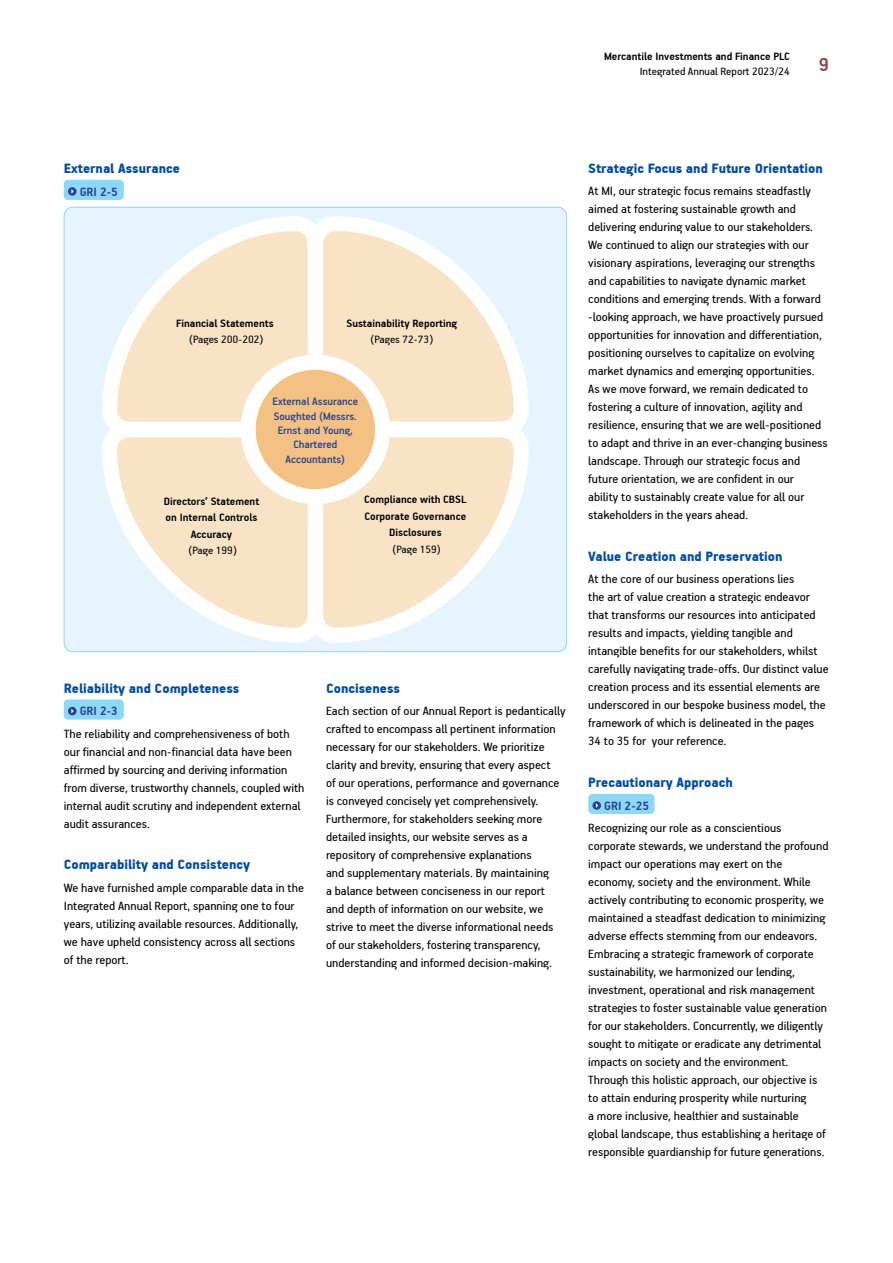
<style>
.page{position:relative;width:893px;height:1263px;background:#fff}
.page>*{position:absolute;margin:0;border:0;box-sizing:border-box;transform-origin:0 0}
.t1{font:700 21px "PF Handbook Pro";color:#8f4b55}
.t2{font:900 15px "PF Handbook Pro";color:#034da1}
.t3{font:13.5px/18px "PF Handbook Pro";color:#000}
.t4{font:700 13.5px "PF Handbook Pro";color:#24408e}
.t5{font:700 12px/16.5px "PF Handbook Pro";color:#000;text-align:center}
.t6{font:12px "PF Handbook Pro";color:#000}
.t7{font:500 12px/14.4px "PF Handbook Pro";color:#24408e;text-align:center}
</style>
<div class="page">
<div style="left:64px;top:180px;width:60px;height:20px;background:#8dd7f7;border-radius:4px"></div>
<svg style="left:68px;top:187px;width:9px;height:9px"></svg>
<div style="left:64px;top:207px;width:503px;height:445px;background:#e6f5fd;border-radius:9px"></div>
<svg style="left:330px;top:206px;width:206px;height:447px"></svg>
<svg style="left:95px;top:179px;width:235px;height:236px"></svg>
<svg style="left:110px;top:224px;width:411px;height:411px"></svg>
<svg style="left:95px;top:415px;width:235px;height:238px"></svg>
<div style="left:248px;top:362px;width:135px;height:135px;background:#f3c183;border-radius:50%"></div>
<div style="left:241px;top:355px;width:149px;height:149px;border:15px solid #fff;border-radius:50%"></div>
<div style="left:588px;top:794px;width:66px;height:20px;background:#8dd7f7;border-radius:4px"></div>
<svg style="left:592px;top:801px;width:9px;height:9px"></svg>
<div style="left:64px;top:699px;width:60px;height:21px;background:#8dd7f7;border-radius:4px"></div>
<svg style="left:68px;top:707px;width:9px;height:8px"></svg>
<p class="t5" style="left:604px;top:49px;width:187px">Mercantile Investments and Finance PLC</p>
<p class="t6" style="left:640px;top:67px;width:152px">Integrated Annual Report 2023/24</p>
<h1 class="t1" style="left:819px;top:56px;width:12px">9</h1>
<p class="t2" style="left:64px;top:162px;width:118px">External Assurance</p>
<p class="t4" style="left:80px;top:186px;width:40px">GRI 2-5</p>
<p class="t5" style="left:176px;top:315px;width:99px">Financial Statements</p>
<p class="t6" style="left:189px;top:335px;width:76px">(Pages 200-202)</p>
<p class="t5" style="left:346px;top:315px;width:112px">Sustainability Reporting</p>
<p class="t6" style="left:370px;top:335px;width:64px">(Pages 72-73)</p>
<p class="t5" style="left:164px;top:494px;width:97px">Directors’ Statement on Internal Controls<br>Accuracy</p>
<p class="t6" style="left:189px;top:546px;width:50px">(Page 199)</p>
<p class="t7" style="left:273px;top:395px;width:87px">External Assurance<br>Soughted (Messrs.<br>Ernst and Young,<br>Chartered<br>Accountants)</p>
<p class="t5" style="left:364px;top:492px;width:104px">Compliance with CBSL<br>Corporate Governance<br>Disclosures</p>
<p class="t6" style="left:392px;top:544px;width:50px">(Page 159)</p>
<p class="t2" style="left:64px;top:682px;width:177px">Reliability and Completeness</p>
<p class="t4" style="left:80px;top:706px;width:40px">GRI 2-3</p>
<p class="t3" style="left:64px;top:725px;width:242px">The reliability and comprehensiveness of both our financial and non-financial data have been affirmed by sourcing and deriving information from diverse, trustworthy channels, coupled with internal audit scrutiny and independent external audit assurances.</p>
<p class="t2" style="left:64px;top:859px;width:188px">Comparability and Consistency</p>
<p class="t3" style="left:64px;top:879px;width:242px">We have furnished ample comparable data in the Integrated Annual Report, spanning one to four years, utilizing available resources. Additionally, we have upheld consistency across all sections of the report.</p>
<p class="t2" style="left:326px;top:682px;width:76px">Conciseness</p>
<p class="t3" style="left:326px;top:702px;width:241px">Each section of our Annual Report is pedantically crafted to encompass all pertinent information necessary for our stakeholders. We prioritize clarity and brevity, ensuring that every aspect<br>of our operations, performance and governance is conveyed concisely yet comprehensively.<br>Furthermore, for stakeholders seeking more detailed insights, our website serves as a repository of comprehensive explanations<br>and supplementary materials. By maintaining<br>a balance between conciseness in our report and depth of information on our website, we strive to meet the diverse informational needs of our stakeholders, fostering transparency, understanding and informed decision-making.</p>
<p class="t2" style="left:588px;top:162px;width:236px">Strategic Focus and Future Orientation</p>
<p class="t3" style="left:588px;top:183px;width:241px">At MI, our strategic focus remains steadfastly aimed at fostering sustainable growth and delivering enduring value to our stakeholders.<br>We continued to align our strategies with our visionary aspirations, leveraging our strengths and capabilities to navigate dynamic market conditions and emerging trends. With a forward -looking approach, we have proactively pursued opportunities for innovation and differentiation, positioning ourselves to capitalize on evolving market dynamics and emerging opportunities.<br>As we move forward, we remain dedicated to fostering a culture of innovation, agility and resilience, ensuring that we are well-positioned to adapt and thrive in an ever-changing business landscape. Through our strategic focus and future orientation, we are confident in our<br>ability to sustainably create value for all our stakeholders in the years ahead.</p>
<p class="t2" style="left:588px;top:550px;width:196px">Value Creation and Preservation</p>
<p class="t3" style="left:588px;top:571px;width:242px">At the core of our business operations lies<br>the art of value creation a strategic endeavor that transforms our resources into anticipated results and impacts, yielding tangible and intangible benefits for our stakeholders, whilst carefully navigating trade-offs. Our distinct value creation process and its essential elements are underscored in our bespoke business model, the framework of which is delineated in the pages 34 to 35 for your reference.</p>
<p class="t2" style="left:588px;top:776px;width:146px">Precautionary Approach</p>
<p class="t4" style="left:604px;top:800px;width:46px">GRI 2-25</p>
<p class="t3" style="left:588px;top:820px;width:242px">Recognizing our role as a conscientious corporate stewards, we understand the profound impact our operations may exert on the economy, society and the environment. While actively contributing to economic prosperity, we maintained a steadfast dedication to minimizing adverse effects stemming from our endeavors.<br>Embracing a strategic framework of corporate sustainability, we harmonized our lending, investment, operational and risk management strategies to foster sustainable value generation for our stakeholders. Concurrently, we diligently sought to mitigate or eradicate any detrimental impacts on society and the environment.<br>Through this holistic approach, our objective is to attain enduring prosperity while nurturing<br>a more inclusive, healthier and sustainable global landscape, thus establishing a heritage of responsible guardianship for future generations.</p>
</div>
